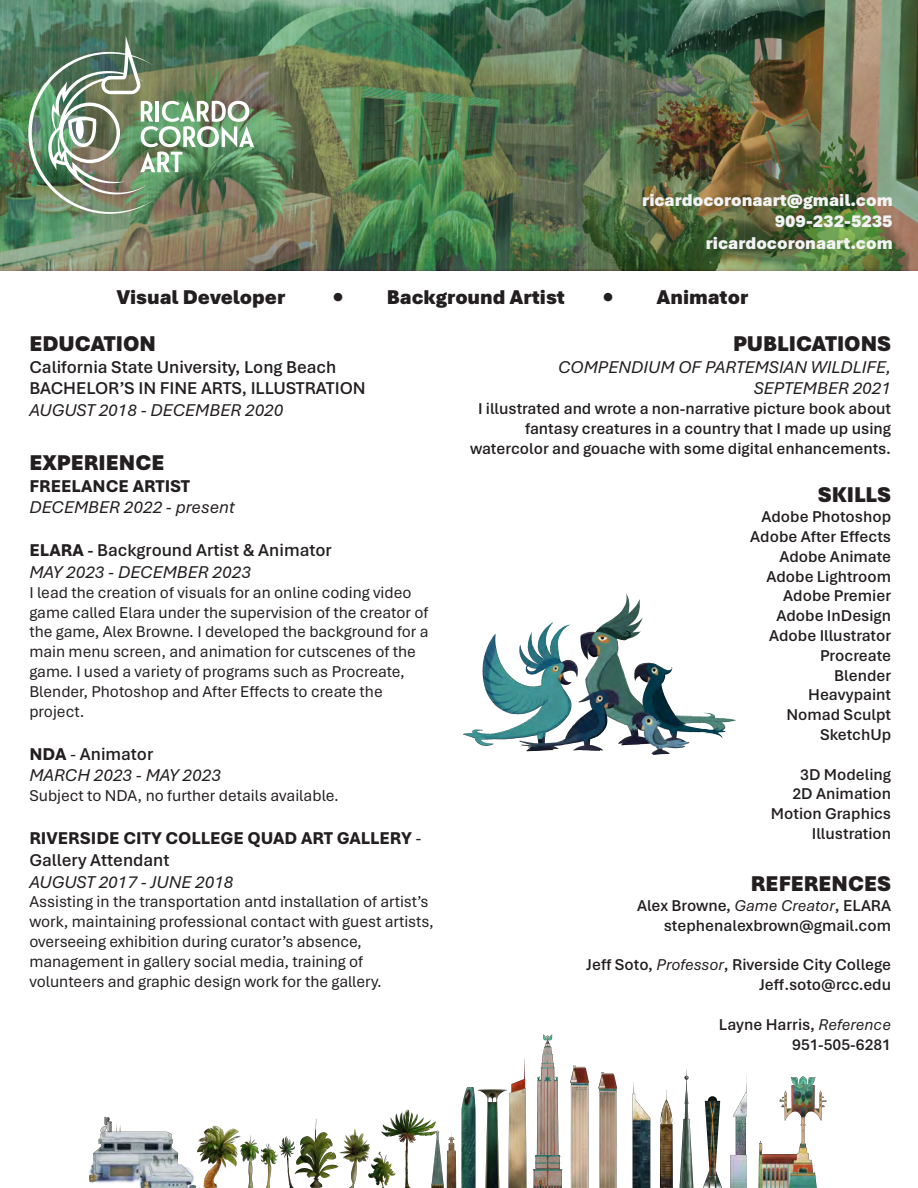
<style>
.page{position:relative;width:918px;height:1188px;background:#fff}
.page>*{position:absolute;margin:0;border:0;box-sizing:border-box;transform-origin:0 0}
.t1{font:900 22.5px "Aptos";color:#231f20}
.t2{font:900 21px "Aptos";color:#231f20}
.t3{font:italic 18px/21.6px "Aptos";color:#231f20}
.t4{font:600 18px/21.6px "Aptos";color:#231f20}
.t5{font:800 18px/21.6px "Aptos";color:#231f20}
.t6{font:900 18px/21.6px "Aptos";color:#f2f3f4;text-align:right}
.t7{font:16.5px/19.8px "Aptos";color:#231f20}
.t8{font:600 16.5px/19.8px "Aptos";color:#231f20;text-align:right}
.s1{font-weight:800}
.s2{font-weight:400;font-style:italic}
.s3{font-weight:800;font-style:normal}
.s4{font-style:normal}
.s5{font-weight:600;font-style:normal}
.s6{font-weight:400}
.s7{font-weight:600}
</style>
<div class="page">
<img style="left:0;top:0;width:918px;height:271px">
<img style="left:463px;top:593px;width:273px;height:161px">
<img style="left:465px;top:1034px;width:222px;height:154px">
<img style="left:227px;top:1093px;width:238px;height:95px">
<img style="left:685px;top:1072px;width:142px;height:116px">
<img style="left:89px;top:1116px;width:138px;height:72px">
<img style="left:28px;top:36px;width:226px;height:178px">
<div style="left:76px;top:118px;width:8px;height:21px;background:#fff;border-radius:50%"></div>
<p class="t6" style="left:642px;top:188px;width:252px">ricardocoronaart@gmail.com<br>909-232-5235 ricardocoronaart.com</p>
<p class="t2" style="left:117px;top:282px;width:170px">Visual Developer</p>
<p class="t2" style="left:333px;top:282px;width:234px">• Background Artist</p>
<p class="t2" style="left:603px;top:282px;width:147px">• Animator</p>
<h1 class="t1" style="left:29px;top:329px;width:128px">EDUCATION</h1>
<p class="t4" style="left:29px;top:355px;width:338px">California State University, Long Beach<br>BACHELOR’S IN FINE ARTS, ILLUSTRATION</p>
<p class="t3" style="left:29px;top:399px;width:256px">AUGUST 2018 - DECEMBER 2020</p>
<h1 class="t1" style="left:29px;top:447px;width:137px">EXPERIENCE</h1>
<p class="t5" style="left:29px;top:474px;width:162px">FREELANCE ARTIST</p>
<p class="t3" style="left:29px;top:496px;width:207px">DECEMBER 2022 - present</p>
<p class="t4" style="left:29px;top:539px;width:304px"><span class="s1">ELARA</span> - Background Artist &amp; Animator<br><span class="s2">MAY 2023 - DECEMBER 2023</span></p>
<p class="t7" style="left:29px;top:582px;width:401px">I lead the creation of visuals for an online coding video game called Elara under the supervision of the creator of the game, Alex Browne. I developed the background for a main menu screen, and animation for cutscenes of the game. I used a variety of programs such as Procreate, Blender, Photoshop and After Effects to create the project.</p>
<p class="t3" style="left:29px;top:742px;width:193px"><span class="s3">NDA</span> <span class="s4">-</span> <span class="s5">Animator<br></span>MARCH 2023 - MAY 2023</p>
<p class="t7" style="left:29px;top:785px;width:311px">Subject to NDA, no further details available.</p>
<p class="t5" style="left:29px;top:827px;width:394px">RIVERSIDE CITY COLLEGE QUAD ART GALLERY <span class="s6">-<br></span><span class="s7">Gallery Attendant</span></p>
<p class="t3" style="left:29px;top:870px;width:206px">AUGUST 2017 - JUNE 2018</p>
<p class="t7" style="left:29px;top:891px;width:406px">Assisting in the transportation antd installation of artist’s work, maintaining professional contact with guest artists, overseeing exhibition during curator’s absence, management in gallery social media, training of volunteers and graphic design work for the gallery.</p>
<h1 class="t1" style="left:733px;top:329px;width:160px">PUBLICATIONS</h1>
<p class="t3" style="left:558px;top:355px;width:335px;text-align:right">COMPENDIUM OF PARTEMSIAN WILDLIFE,<br>SEPTEMBER 2021</p>
<p class="t8" style="left:470px;top:398px;width:423px">I illustrated and wrote a non-narrative picture book about fantasy creatures in a country that I made up using watercolor and gouache with some digital enhancements.</p>
<h1 class="t1" style="left:818px;top:480px;width:75px">SKILLS</h1>
<p class="t8" style="left:750px;top:506px;width:142px">Adobe Photoshop<br>Adobe After Effects<br>Adobe Animate<br>Adobe Lightroom<br>Adobe Premier<br>Adobe InDesign<br>Adobe Illustrator<br>Procreate<br>Blender<br>Heavypaint<br>Nomad Sculpt<br>SketchUp</p>
<p class="t8" style="left:771px;top:764px;width:122px">3D Modeling<br>2D Animation<br>Motion Graphics<br>Illustration</p>
<h1 class="t1" style="left:751px;top:869px;width:142px">REFERENCES</h1>
<p class="t8" style="left:637px;top:895px;width:256px">Alex Browne, <span class="s2">Game Creator</span>, ELARA stephenalexbrown@gmail.com</p>
<p class="t8" style="left:586px;top:954px;width:306px">Jeff Soto, <span class="s2">Professor</span>, Riverside City College<br>Jeff.soto@rcc.edu</p>
<p class="t8" style="left:719px;top:1014px;width:174px">Layne Harris, <span class="s2">Reference<br></span>951-505-6281</p>
</div>
